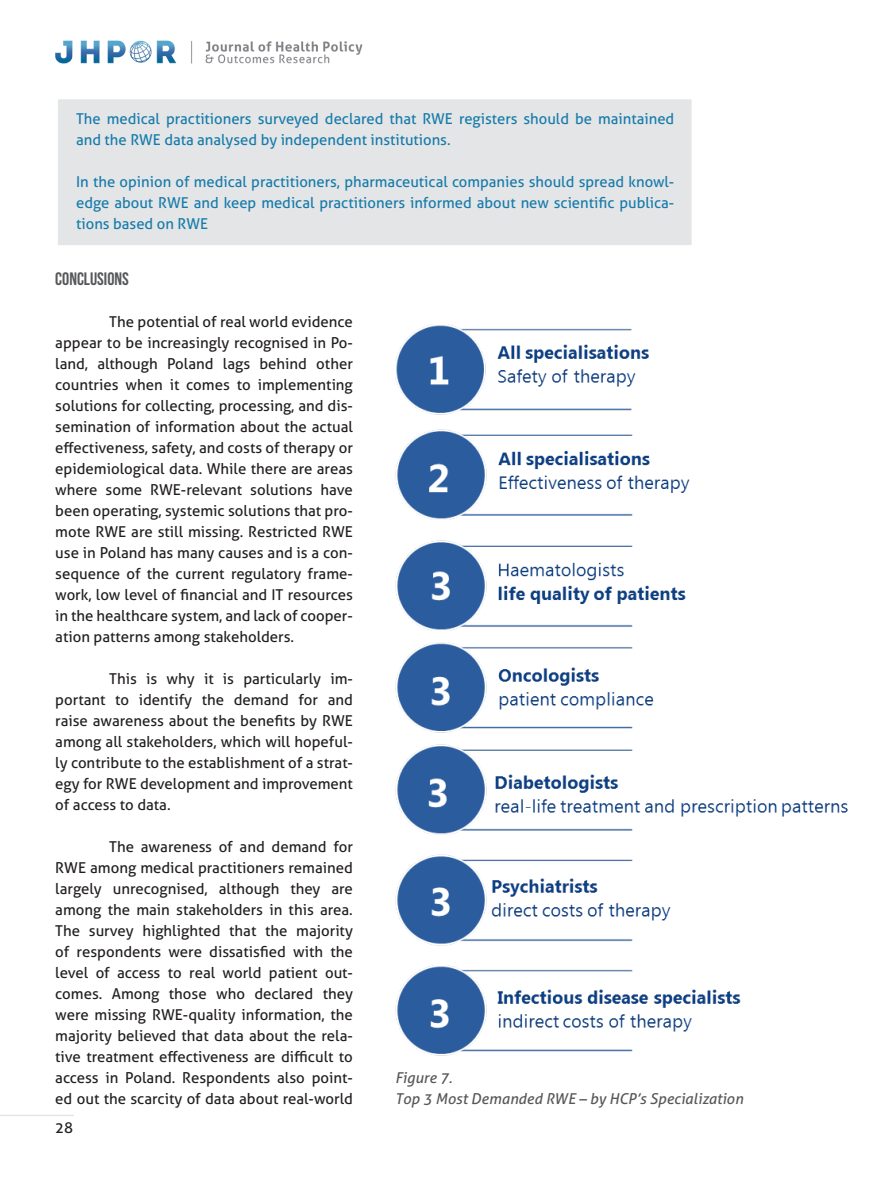
<style>
.page{position:relative;width:893px;height:1178px;background:#fff}
.page>*{position:absolute;margin:0;border:0;box-sizing:border-box;transform-origin:0 0}
.napis_tekst_glowny{font:18px "Bebas Neue";color:#57585a}
.t1{font:15px/21px "Aller";color:#231f20;text-align:justify}
.napis_ramka_szara{font:15px/21px "Aller";color:#167baa}
.podpis{font:italic 15px "Aller";color:#57585a}
</style>
<div class="page">
<img style="left:55px;top:40px;width:308px;height:24px">
<hr style="left:0;top:1115px;width:74px;height:1px;background:#e4e5e7">
<img style="left:395px;top:324px;width:453px;height:732px">
<div style="left:56px;top:98px;width:637px;height:149px;background:#e4e5e7;border:2px solid #fff"></div>
<p class="napis_ramka_szara" style="left:76px;top:109px;width:600px">The medical practitioners surveyed declared that RWE registers should be maintained and the RWE data analysed by independent institutions.</p>
<p class="napis_ramka_szara" style="left:76px;top:172px;width:600px;text-align:justify">In the opinion of medical practitioners, pharmaceutical companies should spread knowl&shy;edge about RWE and keep medical practitioners informed about new scientific publica&shy;tions based on RWE</p>
<p class="napis_tekst_glowny" style="left:55px;top:269px;width:75px">CONCLUSIONS</p>
<p class="t1" style="left:55px;top:311px;width:299px;text-indent:54px">The potential of real world evidence appear to be increasingly recognised in Po&shy;land, although Poland lags behind other countries when it comes to implementing solutions for collecting, processing, and dis&shy;semination of information about the actual effectiveness, safety, and costs of therapy or epidemiological data. While there are areas where some RWE-relevant solutions have been operating, systemic solutions that pro&shy;mote RWE are still missing. Restricted RWE use in Poland has many causes and is a con&shy;sequence of the current regulatory frame&shy;work, low level of financial and IT resources in the healthcare system, and lack of cooper&shy;ation patterns among stakeholders.</p>
<p class="t1" style="left:55px;top:668px;width:299px;text-indent:54px">This is why it is particularly im&shy;portant to identify the demand for and raise awareness about the benefits by RWE among all stakeholders, which will hopeful&shy;ly contribute to the establishment of a strat&shy;egy for RWE development and improvement of access to data.</p>
<p class="t1" style="left:55px;top:836px;width:299px;text-indent:54px">The awareness of and demand for RWE among medical practitioners remained largely unrecognised, although they are among the main stakeholders in this area.<br>The survey highlighted that the majority of respondents were dissatisfied with the level of access to real world patient out&shy;comes. Among those who declared they were missing RWE-quality information, the majority believed that data about the rela&shy;tive treatment effectiveness are difficult to access in Poland. Respondents also point&shy;ed out the scarcity of data about real-world</p>
<p class="t1" style="left:55px;top:1117px;width:19px">28</p>
<p class="podpis" style="left:395px;top:1068px;width:59px">Figure 7.</p>
<p class="podpis" style="left:395px;top:1089px;width:350px">Top 3 Most Demanded RWE – by HCP’s Specialization</p>
</div>
